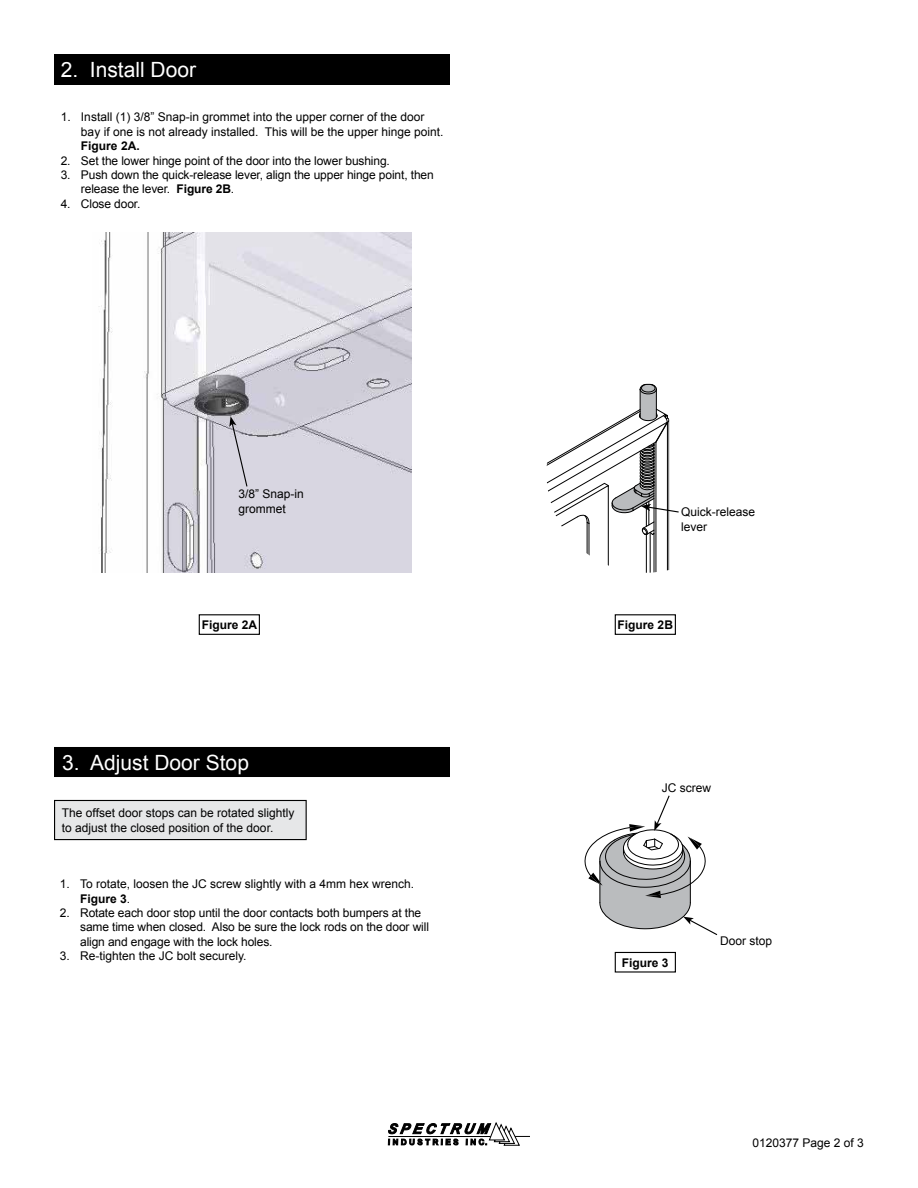
<style>
.page{position:relative;width:918px;height:1188px;background:#fff}
.page>*{position:absolute;margin:0;border:0;box-sizing:border-box;transform-origin:0 0}
.t1{font:21px "Arial";color:#fff}
.t2{font:12px/14.4px "Arial";color:#000}
.t3{font:700 12px "Arial";color:#000}
.s1{font-weight:700}
</style>
<div class="page">
<div style="left:615px;top:952px;width:61px;height:21px;border:1px solid #000"></div>
<svg style="left:584px;top:795px;width:134px;height:140px"></svg>
<img style="left:98px;top:233px;width:313px;height:340px">
<svg style="left:388px;top:1122px;width:142px;height:24px"></svg>
<div style="left:54px;top:54px;width:396px;height:30px;background:#000"></div>
<div style="left:615px;top:614px;width:61px;height:21px;border:1px solid #000"></div>
<svg style="left:546px;top:384px;width:133px;height:189px"></svg>
<div style="left:55px;top:800px;width:251px;height:40px;background:#e6e7e8"></div>
<div style="left:54px;top:800px;width:253px;height:40px;border:1px solid #000"></div>
<div style="left:55px;top:748px;width:394px;height:28px;background:#000"></div>
<div style="left:54px;top:747px;width:396px;height:30px;border:2px solid #000"></div>
<div style="left:199px;top:614px;width:61px;height:21px;border:1px solid #000"></div>
<svg style="left:229px;top:416px;width:19px;height:72px"></svg>
<h1 class="t1" style="left:61px;top:56px;width:137px">2. Install Door</h1>
<p class="t2" style="left:81px;top:110px;width:364px;text-indent:-20px">1. Install (1) 3/8” Snap-in grommet into the upper corner of the door bay if one is not already installed. This will be the upper hinge point.</p>
<p class="t3" style="left:81px;top:138px;width:60px">Figure 2A.</p>
<p class="t2" style="left:61px;top:153px;width:331px">2. Set the lower hinge point of the door into the lower bushing.</p>
<p class="t2" style="left:81px;top:168px;width:354px;text-indent:-20px">3. Push down the quick-release lever, align the upper hinge point, then release the lever. <span class="s1">Figure 2B</span>.</p>
<p class="t2" style="left:61px;top:197px;width:81px">4. Close door.</p>
<p class="t2" style="left:238px;top:487px;width:67px">3/8” Snap-in grommet</p>
<p class="t3" style="left:202px;top:617px;width:57px">Figure 2A</p>
<h1 class="t1" style="left:62px;top:749px;width:188px">3. Adjust Door Stop</h1>
<p class="t2" style="left:62px;top:806px;width:234px">The offset door stops can be rotated slightly to adjust the closed position of the door.</p>
<p class="t2" style="left:80px;top:877px;width:336px;text-indent:-20px">1. To rotate, loosen the JC screw slightly with a 4mm hex wrench.<br><span class="s1">Figure 3</span>.</p>
<p class="t2" style="left:80px;top:906px;width:350px;text-indent:-20px">2. Rotate each door stop until the door contacts both bumpers at the same time when closed. Also be sure the lock rods on the door will align and engage with the lock holes.</p>
<p class="t2" style="left:60px;top:949px;width:188px">3. Re-tighten the JC bolt securely.</p>
<p class="t2" style="left:681px;top:505px;width:76px">Quick-release lever</p>
<p class="t3" style="left:618px;top:617px;width:57px">Figure 2B</p>
<p class="t2" style="left:662px;top:781px;width:51px">JC screw</p>
<p class="t3" style="left:622px;top:954px;width:48px">Figure 3</p>
<p class="t2" style="left:720px;top:934px;width:54px">Door stop</p>
<p class="t2" style="left:753px;top:1136px;width:113px">0120377 Page 2 of 3</p>
</div>
